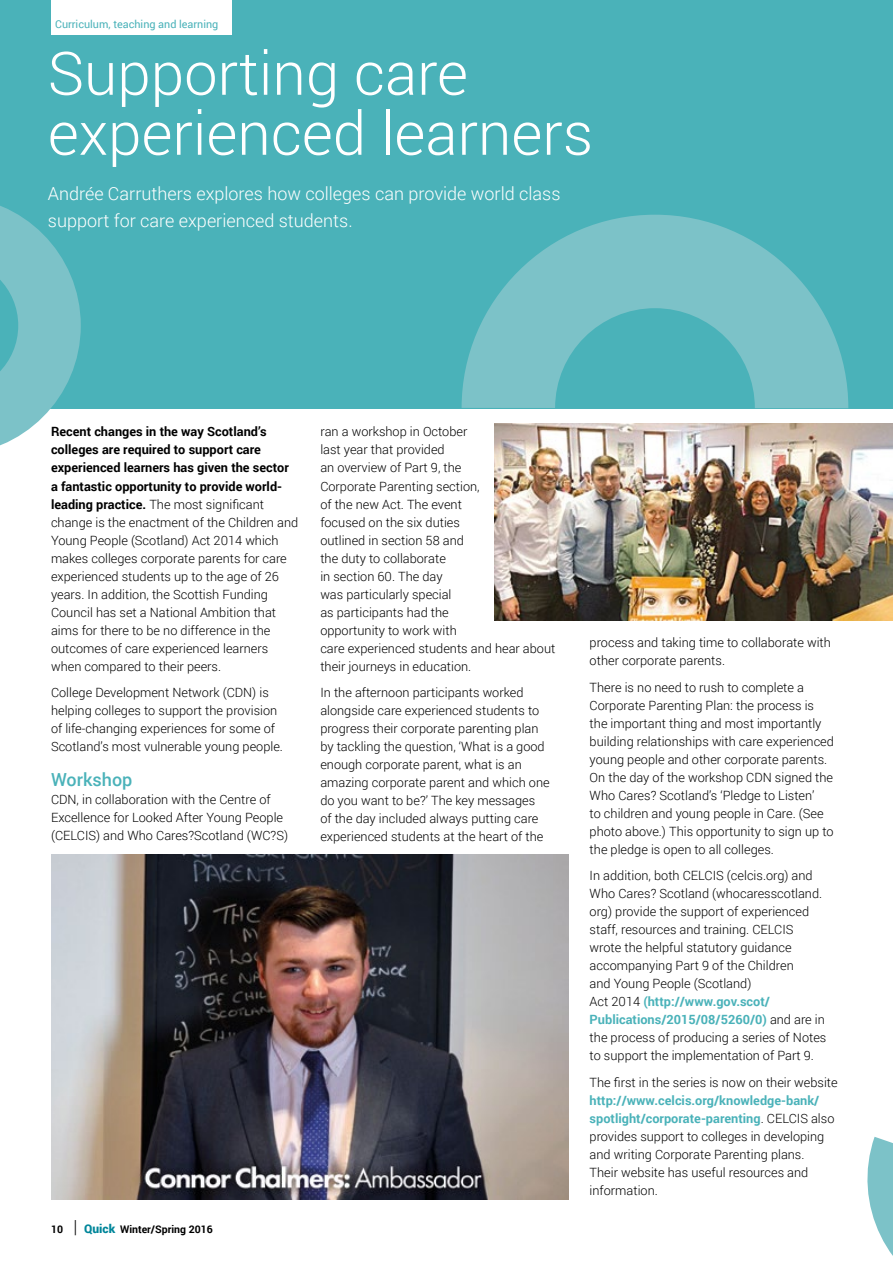
<style>
.page{position:relative;width:893px;height:1263px;background:#fff}
.page>*{position:absolute;margin:0;border:0;box-sizing:border-box;transform-origin:0 0}
.t1{font:300 60px/60px "Roboto";color:#fff}
.t2{font:300 18px/27px "Roboto";color:#fff}
.t3{font:500 18px "Roboto";color:#4ab2b9}
.t4{font:300 12.75px/18px "Roboto";color:#000}
.t5{font:10.8px "Roboto";color:#4ab2b9}
.t6{font:700 10.5px "Roboto";color:#000}
.s1{font-weight:700}
.s2{font-weight:300;font-size:18px}
.s3{font-weight:900;font-size:12px;color:#00869a}
.s4{font-weight:700;color:#4ab2b9}
</style>
<div class="page">
<div style="left:0;top:0;width:893px;height:408px;background:#4ab2b9"></div>
<svg style="left:462px;top:215px;width:386px;height:193px;fill:#7cc2c8"></svg>
<div style="left:51px;top:0;width:181px;height:34px;background:#fff"></div>
<img style="left:51px;top:855px;width:517px;height:344px">
<img style="left:494px;top:423px;width:399px;height:198px">
<svg style="left:0;top:206px;width:81px;height:240px"></svg>
<svg style="left:867px;top:1137px;width:26px;height:119px"></svg>
<p class="t5" style="left:55px;top:17px;width:165px">Curriculum, teaching and learning</p>
<h1 class="t1" style="left:48px;top:41px;width:547px">Supporting care experienced learners</h1>
<h2 class="t2" style="left:48px;top:179px;width:514px">Andrée Carruthers explores how colleges can provide world class support for care experienced students.</h2>
<p class="t4" style="left:51px;top:422px;width:249px"><span class="s1">Recent changes in the way Scotland’s colleges are required to support care experienced learners has given the sector a fantastic opportunity to provide world&shy;leading practice.</span> The most significant change is the enactment of the Children and Young People (Scotland) Act 2014 which makes colleges corporate parents for care experienced students up to the age of 26 years. In addition, the Scottish Funding Council has set a National Ambition that aims for there to be no difference in the outcomes of care experienced learners when compared to their peers.</p>
<p class="t4" style="left:51px;top:683px;width:233px">College Development Network (CDN) is helping colleges to support the provision of life-changing experiences for some of Scotland’s most vulnerable young people.</p>
<h2 class="t3" style="left:51px;top:767px;width:83px">Workshop</h2>
<p class="t4" style="left:51px;top:790px;width:239px">CDN, in collaboration with the Centre of<br>Excellence for Looked After Young People (CELCIS) and Who Cares?Scotland (WC?S)</p>
<p class="t4" style="left:320px;top:422px;width:237px">ran a workshop in October<br>last year that provided<br>an overview of Part 9, the<br>Corporate Parenting section,<br>of the new Act. The event<br>focused on the six duties<br>outlined in section 58 and<br>the duty to collaborate<br>in section 60. The day<br>was particularly special<br>as participants had the<br>opportunity to work with<br>care experienced students and hear about their journeys in education.</p>
<p class="t4" style="left:320px;top:683px;width:231px">In the afternoon participants worked alongside care experienced students to progress their corporate parenting plan by tackling the question, ‘What is a good enough corporate parent, what is an amazing corporate parent and which one do you want to be?’ The key messages of the day included always putting care experienced students at the heart of the</p>
<p class="t6" style="left:51px;top:1222px;width:163px">10 <span class="s2">|</span> <span class="s3">Quick</span> Winter/Spring 2016</p>
<p class="t4" style="left:590px;top:633px;width:243px">process and taking time to collaborate with other corporate parents.</p>
<p class="t4" style="left:590px;top:678px;width:246px">There is no need to rush to complete a Corporate Parenting Plan: the process is the important thing and most importantly building relationships with care experienced young people and other corporate parents.<br>On the day of the workshop CDN signed the Who Cares? Scotland’s ‘Pledge to Listen’<br>to children and young people in Care. (See photo above.) This opportunity to sign up to the pledge is open to all colleges.</p>
<p class="t4" style="left:590px;top:866px;width:238px">In addition, both CELCIS (celcis.org) and Who Cares? Scotland (whocaresscotland. org) provide the support of experienced staff, resources and training. CELCIS wrote the helpful statutory guidance accompanying Part 9 of the Children<br>and Young People (Scotland)<br>Act 2014 <span class="s4">(http://www.gov.scot/ Publications/2015/08/5260/0)</span> and are in the process of producing a series of Notes to support the implementation of Part 9.</p>
<p class="t4" style="left:590px;top:1073px;width:250px">The first in the series is now on their website</p>
<p class="t4" style="left:590px;top:1091px;width:246px"><span class="s4">http://www.celcis.org/knowledge-bank/ spotlight/corporate-parenting</span>. CELCIS also provides support to colleges in developing and writing Corporate Parenting plans.<br>Their website has useful resources and information.</p>
</div>
